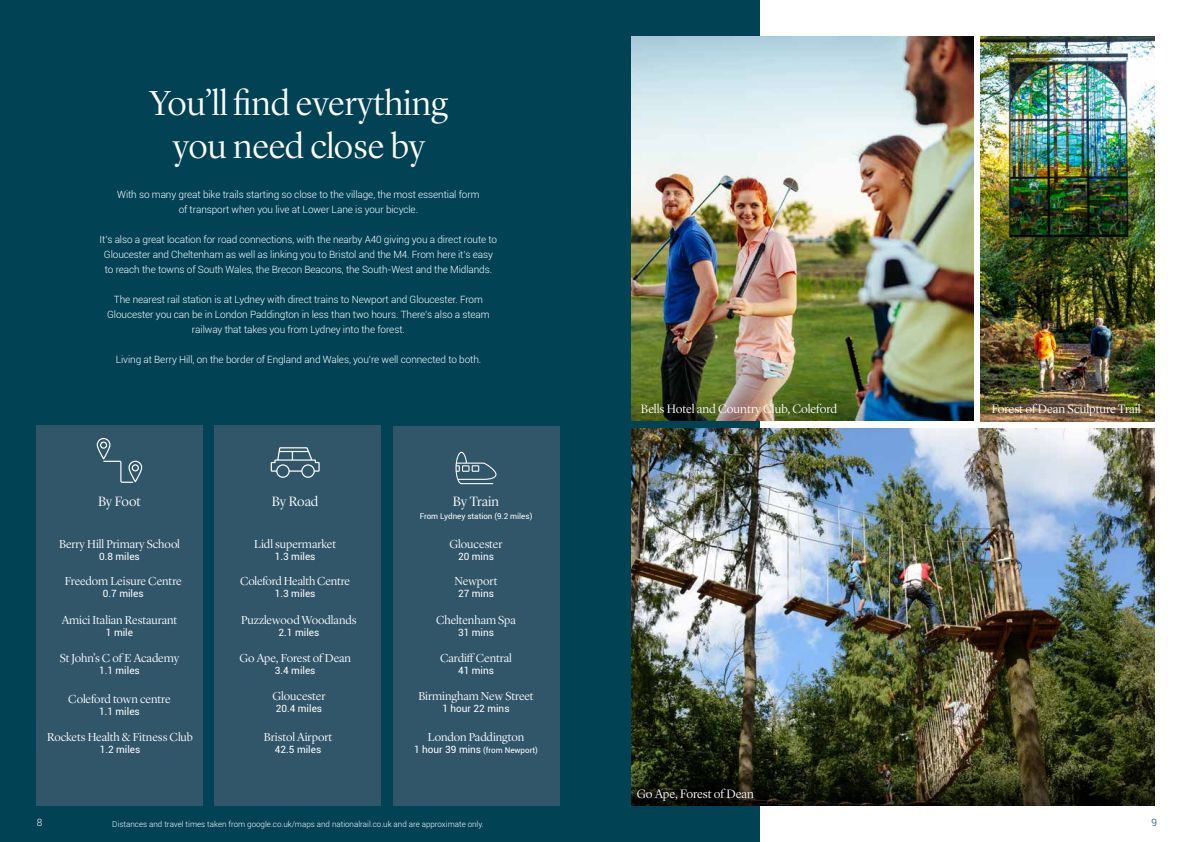
<style>
.page{position:relative;width:1191px;height:842px;background:#fff}
.page>*{position:absolute;margin:0;border:0;box-sizing:border-box;transform-origin:0 0}
.t1{font:300 36px/43.2px "Lyon Display";color:#fff;text-align:center}
.t2{font:300 14px "Lyon Display";letter-spacing:-.005em;color:#fff}
.t3{font:300 12.6px "Lyon Display";color:#fff}
.t4{font:300 12px "Lyon Display";color:#fff}
.t5{font:300 10px/15px "Roboto";letter-spacing:-.01em;color:#fff;text-align:center}
.t6{font:10px "Roboto";color:#fff}
.t7{font:300 10px "Roboto";color:#014255}
.t8{font:300 8px "Roboto";color:#fff}
.t9{font:8px "Roboto";color:#fff}
.s1{font-size:10px}
</style>
<div class="page">
<div style="left:0;top:0;width:759px;height:842px;background:#014255"></div>
<img style="left:631px;top:429px;width:524px;height:339px">
<img style="left:631px;top:36px;width:342px;height:385px">
<svg style="left:631px;top:768px;width:524px;height:38px;background:#202210"></svg>
<div style="left:36px;top:425px;width:167px;height:381px;background:#315669"></div>
<div style="left:214px;top:425px;width:167px;height:381px;background:#315669"></div>
<div style="left:392px;top:425px;width:167px;height:380px;background:#315669"></div>
<svg style="left:455px;top:452px;width:41px;height:32px"></svg>
<svg style="left:271px;top:447px;width:49px;height:31px"></svg>
<svg style="left:97px;top:438px;width:45px;height:45px"></svg>
<img style="left:980px;top:36px;width:175px;height:385px">
<h1 class="t1" style="left:150px;top:79px;width:300px">You’ll find everything you need close by</h1>
<p class="t5" style="left:117px;top:186px;width:364px">With so many great bike trails starting so close to the village, the most essential form of transport when you live at Lower Lane is your bicycle.</p>
<p class="t5" style="left:100px;top:231px;width:399px">It’s also a great location for road connections, with the nearby A40 giving you a direct route to<br>Gloucester and Cheltenham as well as linking you to Bristol and the M4. From here it’s easy to reach the towns of South Wales, the Brecon Beacons, the South-West and the Midlands.</p>
<p class="t5" style="left:107px;top:291px;width:384px">The nearest rail station is at Lydney with direct trains to Newport and Gloucester. From<br>Gloucester you can be in London Paddington in less than two hours. There’s also a steam railway that takes you from Lydney into the forest.</p>
<p class="t5" style="left:116px;top:351px;width:367px">Living at Berry Hill, on the border of England and Wales, you’re well connected to both.</p>
<h2 class="t2" style="left:98px;top:491px;width:44px">By Foot</h2>
<h2 class="t2" style="left:272px;top:491px;width:48px">By Road</h2>
<h2 class="t2" style="left:453px;top:491px;width:48px">By Train</h2>
<p class="t9" style="left:420px;top:510px;width:114px">From Lydney station (9.2 miles)</p>
<p class="t4" style="left:59px;top:535px;width:122px">Berry Hill Primary School</p>
<p class="t6" style="left:99px;top:549px;width:42px">0.8 miles</p>
<p class="t4" style="left:254px;top:535px;width:83px">Lidl supermarket</p>
<p class="t6" style="left:275px;top:549px;width:42px">1.3 miles</p>
<p class="t4" style="left:449px;top:535px;width:54px">Gloucester</p>
<p class="t6" style="left:458px;top:549px;width:37px">20 mins</p>
<p class="t4" style="left:65px;top:573px;width:119px">Freedom Leisure Centre</p>
<p class="t6" style="left:103px;top:587px;width:42px">0.7 miles</p>
<p class="t4" style="left:240px;top:573px;width:111px">Coleford Health Centre</p>
<p class="t6" style="left:275px;top:587px;width:42px">1.3 miles</p>
<p class="t4" style="left:454px;top:573px;width:44px">Newport</p>
<p class="t6" style="left:458px;top:587px;width:37px">27 mins</p>
<p class="t4" style="left:62px;top:612px;width:117px">Amici Italian Restaurant</p>
<p class="t6" style="left:106px;top:626px;width:29px">1 mile</p>
<p class="t4" style="left:241px;top:611px;width:117px">Puzzlewood Woodlands</p>
<p class="t6" style="left:279px;top:625px;width:42px">2.1 miles</p>
<p class="t4" style="left:436px;top:611px;width:81px">Cheltenham Spa</p>
<p class="t6" style="left:458px;top:625px;width:37px">31 mins</p>
<p class="t4" style="left:60px;top:650px;width:121px">St John’s C of E Academy</p>
<p class="t6" style="left:99px;top:664px;width:42px">1.1 miles</p>
<p class="t4" style="left:239px;top:649px;width:113px">Go Ape, Forest of Dean</p>
<p class="t6" style="left:275px;top:663px;width:42px">3.4 miles</p>
<p class="t4" style="left:440px;top:649px;width:73px">Cardiff Central</p>
<p class="t6" style="left:458px;top:663px;width:37px">41 mins</p>
<p class="t4" style="left:68px;top:690px;width:104px">Coleford town centre</p>
<p class="t6" style="left:99px;top:704px;width:42px">1.1 miles</p>
<p class="t4" style="left:272px;top:687px;width:54px">Gloucester</p>
<p class="t6" style="left:276px;top:701px;width:48px">20.4 miles</p>
<p class="t4" style="left:418px;top:687px;width:117px">Birmingham New Street</p>
<p class="t6" style="left:442px;top:701px;width:69px">1 hour 22 mins</p>
<p class="t4" style="left:47px;top:728px;width:147px">Rockets Health &amp; Fitness Club</p>
<p class="t6" style="left:100px;top:743px;width:42px">1.2 miles</p>
<p class="t4" style="left:264px;top:728px;width:70px">Bristol Airport</p>
<p class="t6" style="left:275px;top:742px;width:48px">42.5 miles</p>
<p class="t4" style="left:428px;top:728px;width:98px">London Paddington</p>
<p class="t9" style="left:414px;top:744px;width:125px"><span class="s1">1 hour 39 mins</span> (from Newport)</p>
<p class="t3" style="left:641px;top:400px;width:198px">Bells Hotel and Country Club, Coleford</p>
<p class="t3" style="left:637px;top:785px;width:119px">Go Ape, Forest of Dean</p>
<p class="t3" style="left:991px;top:400px;width:150px">Forest of Dean Sculpture Trail</p>
<p class="t5" style="left:37px;top:815px;width:7px">8</p>
<p class="t8" style="left:112px;top:818px;width:373px">Distances and travel times taken from google.co.uk/maps and nationalrail.co.uk and are approximate only.</p>
<p class="t7" style="left:1151px;top:816px;width:7px">9</p>
</div>
